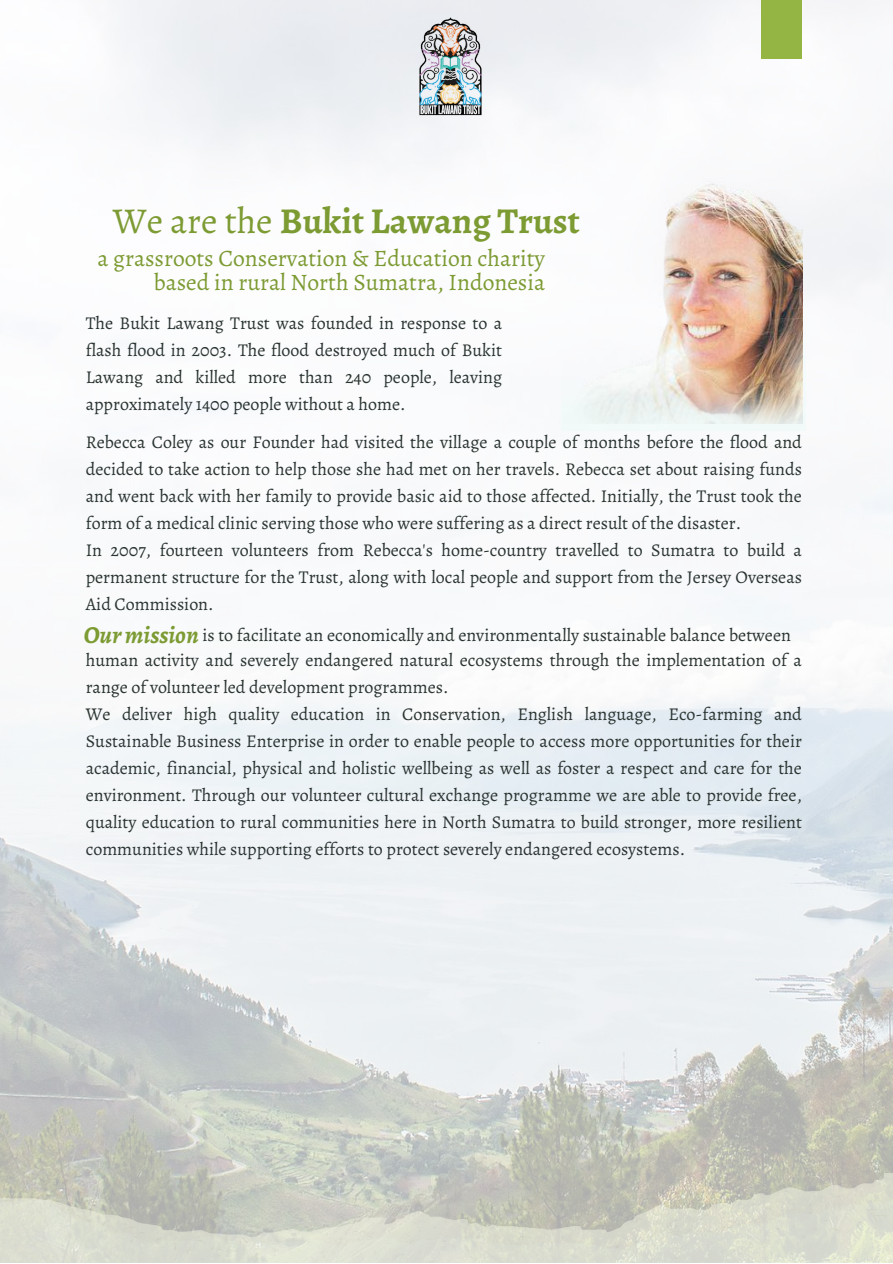
<style>
.page{position:relative;width:893px;height:1264px;background:#fff}
.page>*{position:absolute;margin:0;border:0;box-sizing:border-box;transform-origin:0 0}
.t1{font:700 36.45px "Alegreya";color:#7d9b33}
.t2{font:23.55px/23.5px "Alegreya";color:#7d9b33;text-align:right}
.t3{font:18px/27px "Alegreya";color:#2a3431}
.s1{font-weight:400}
.s2{font-weight:700;font-style:italic;font-size:24.45px;color:#7d9b33}
</style>
<div class="page">
<img style="left:0;top:0;width:892px;height:1173px">
<img style="left:0;top:1173px;width:892px;height:89px">
<div style="left:761px;top:0;width:41px;height:58px;background:#94b544"></div>
<img style="left:414px;top:15px;width:72px;height:102px">
<img style="left:549px;top:170px;width:253px;height:253px">
<img style="left:561px;top:297px;width:244px;height:134px">
<h1 class="t1" style="left:113px;top:195px;width:468px"><span class="s1">We are the</span> Bukit Lawang Trust</h1>
<h2 class="t2" style="left:97px;top:246px;width:449px">a grassroots Conservation &amp; Education charity based in rural North Sumatra, Indonesia</h2>
<p class="t3" style="left:86px;top:310px;width:418px;text-align:justify">The Bukit Lawang Trust was founded in response to a flash flood in 2003. The flood destroyed much of Bukit Lawang and killed more than 240 people, leaving approximately 1400 people without a home.</p>
<p class="t3" style="left:86px;top:428px;width:717px">Rebecca Coley as our Founder had visited the village a couple of months before the flood and decided to take action to help those she had met on her travels. Rebecca set about raising funds and went back with her family to provide basic aid to those affected. Initially, the Trust took the form of a medical clinic serving those who were suffering as a direct result of the disaster.<br>In 2007, fourteen volunteers from Rebecca's home-country travelled to Sumatra to build a permanent structure for the Trust, along with local people and support from the Jersey Overseas Aid Commission.</p>
<p class="t3" style="left:84px;top:622px;width:719px;line-height:25px"><span class="s2">Ourmission</span> is to facilitate an economically and environmentally sustainable balance between human activity and severely endangered natural ecosystems through the implementation of a</p>
<p class="t3" style="left:86px;top:673px;width:717px">range of volunteer led development programmes.<br>We deliver high quality education in Conservation, English language, Eco-farming and Sustainable Business Enterprise in order to enable people to access more opportunities for their academic, financial, physical and holistic wellbeing as well as foster a respect and care for the environment. Through our volunteer cultural exchange programme we are able to provide free, quality education to rural communities here in North Sumatra to build stronger, more resilient communities while supporting efforts to protect severely endangered ecosystems.</p>
</div>
